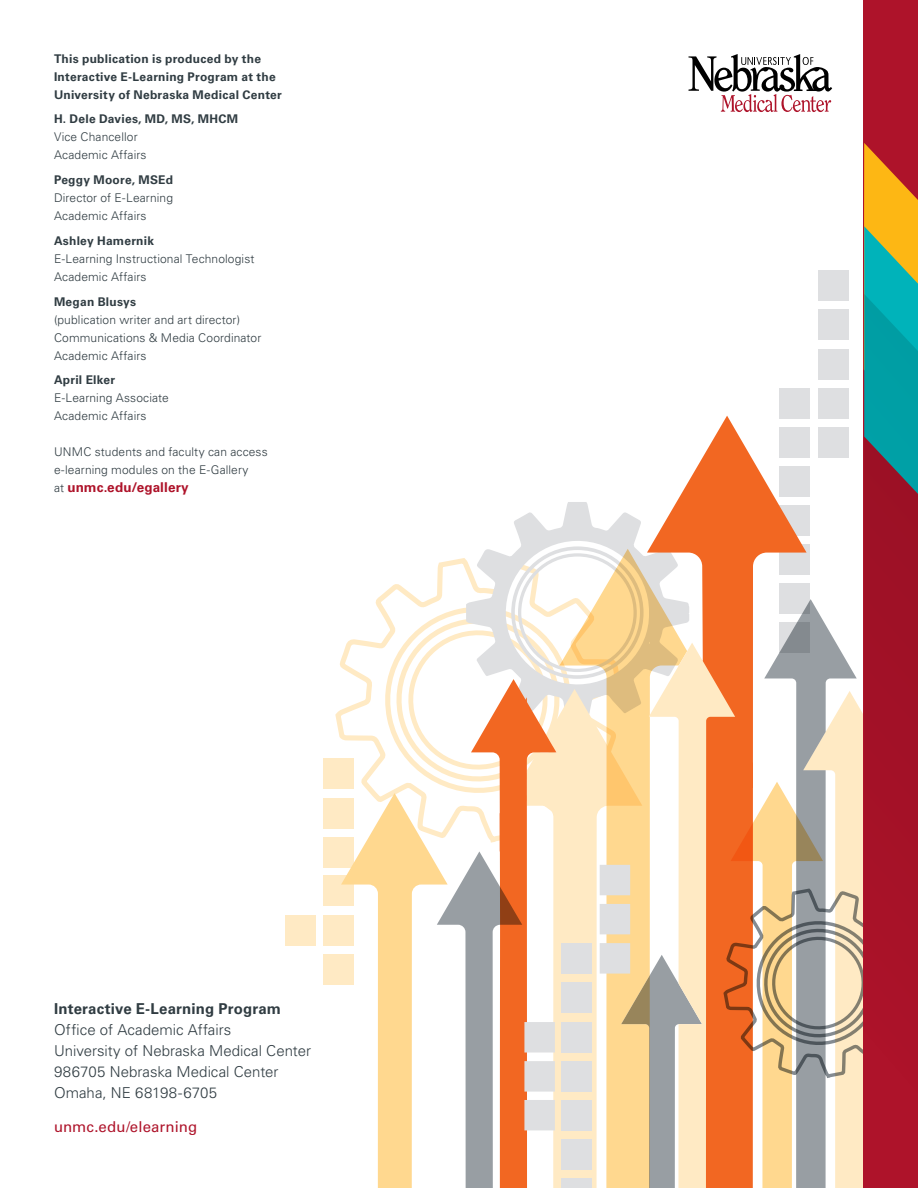
<style>
.page{position:relative;width:918px;height:1188px;background:#fff}
.page>*{position:absolute;margin:0;border:0;box-sizing:border-box;transform-origin:0 0}
.t1{font:300 15px/21px "Univers LT Std";color:#303c42}
.t2{font:700 15px "Univers LT Std";letter-spacing:.01em;color:#303c42}
.t3{font:15px "Univers LT Std";letter-spacing:.005em;color:#ae132a}
.t4{font:700 13.5px "Univers LT Std";letter-spacing:.005em;color:#ae132a}
.t5{font:300 12px/18px "Univers LT Std";letter-spacing:.01em;color:#303c42}
.t6{font:700 12px/18px "Univers LT Std";letter-spacing:.02em;color:#303c42}
.s1{font-weight:300;font-size:12px;color:#303c42}
</style>
<div class="page">
<svg style="left:514px;top:502px;width:127px;height:44px;fill:#dedfe1"></svg>
<div style="left:779px;top:544px;width:30px;height:31px;background:#dedfe1"></div>
<div style="left:779px;top:505px;width:30px;height:31px;background:#dedfe1"></div>
<div style="left:779px;top:466px;width:30px;height:31px;background:#dedfe1"></div>
<div style="left:779px;top:427px;width:30px;height:31px;background:#dedfe1"></div>
<div style="left:779px;top:388px;width:30px;height:31px;background:#dedfe1"></div>
<div style="left:819px;top:427px;width:30px;height:31px;background:#dedfe1"></div>
<div style="left:819px;top:388px;width:30px;height:31px;background:#dedfe1"></div>
<div style="left:819px;top:349px;width:30px;height:31px;background:#dedfe1"></div>
<div style="left:819px;top:309px;width:30px;height:31px;background:#dedfe1"></div>
<div style="left:819px;top:270px;width:30px;height:31px;background:#dedfe1"></div>
<div style="left:323px;top:954px;width:30px;height:30px;background:#ffeac4"></div>
<div style="left:323px;top:915px;width:30px;height:30px;background:#ffeac4"></div>
<div style="left:286px;top:915px;width:30px;height:30px;background:#ffeac4"></div>
<div style="left:323px;top:876px;width:30px;height:30px;background:#ffeac4"></div>
<div style="left:323px;top:837px;width:30px;height:30px;background:#ffeac4"></div>
<div style="left:323px;top:798px;width:30px;height:30px;background:#ffeac4"></div>
<div style="left:323px;top:758px;width:30px;height:31px;background:#ffeac4"></div>
<svg style="left:651px;top:416px;width:152px;height:130px"></svg>
<svg style="left:341px;top:546px;width:523px;height:642px"></svg>
<div style="left:561px;top:982px;width:31px;height:31px;background:#dedfe1"></div>
<div style="left:561px;top:943px;width:31px;height:31px;background:#dedfe1"></div>
<svg style="left:649px;top:643px;width:86px;height:545px"></svg>
<svg style="left:689px;top:54px;width:143px;height:58px"></svg>
<div style="left:864px;top:0;width:54px;height:1188px;background:#ae132a"></div>
<svg style="left:864px;top:143px;width:54px;height:151px"></svg>
<svg style="left:864px;top:294px;width:54px;height:511px"></svg>
<p class="t6" style="left:54px;top:50px;width:229px">This publication is produced by the<br>Interactive E-Learning Program at the<br>University of Nebraska Medical Center</p>
<p class="t6" style="left:54px;top:110px;width:186px">H. Dele Davies, MD, MS, MHCM</p>
<p class="t5" style="left:54px;top:128px;width:94px">Vice Chancellor<br>Academic Affairs</p>
<p class="t6" style="left:54px;top:171px;width:121px">Peggy Moore, MSEd</p>
<p class="t5" style="left:54px;top:189px;width:121px">Director of E-Learning<br>Academic Affairs</p>
<p class="t6" style="left:54px;top:232px;width:102px">Ashley Hamernik</p>
<p class="t5" style="left:54px;top:250px;width:202px">E-Learning Instructional Technologist<br>Academic Affairs</p>
<p class="t6" style="left:54px;top:293px;width:84px">Megan Blusys</p>
<p class="t5" style="left:54px;top:310px;width:209px">(publication writer and art director)<br>Communications &amp; Media Coordinator<br>Academic Affairs</p>
<p class="t6" style="left:54px;top:371px;width:63px">April Elker</p>
<p class="t5" style="left:54px;top:389px;width:116px">E-Learning Associate<br>Academic Affairs</p>
<p class="t5" style="left:54px;top:443px;width:215px">UNMC students and faculty can access e-learning modules on the E-Gallery</p>
<p class="t4" style="left:54px;top:480px;width:136px"><span class="s1">at</span> unmc.edu/egallery</p>
<p class="t2" style="left:54px;top:1000px;width:229px">Interactive E-Learning Program</p>
<p class="t1" style="left:54px;top:1019px;width:259px">Office of Academic Affairs<br>University of Nebraska Medical Center<br>986705 Nebraska Medical Center<br>Omaha, NE 68198-6705</p>
<p class="t3" style="left:54px;top:1118px;width:145px">unmc.edu/elearning</p>
</div>
